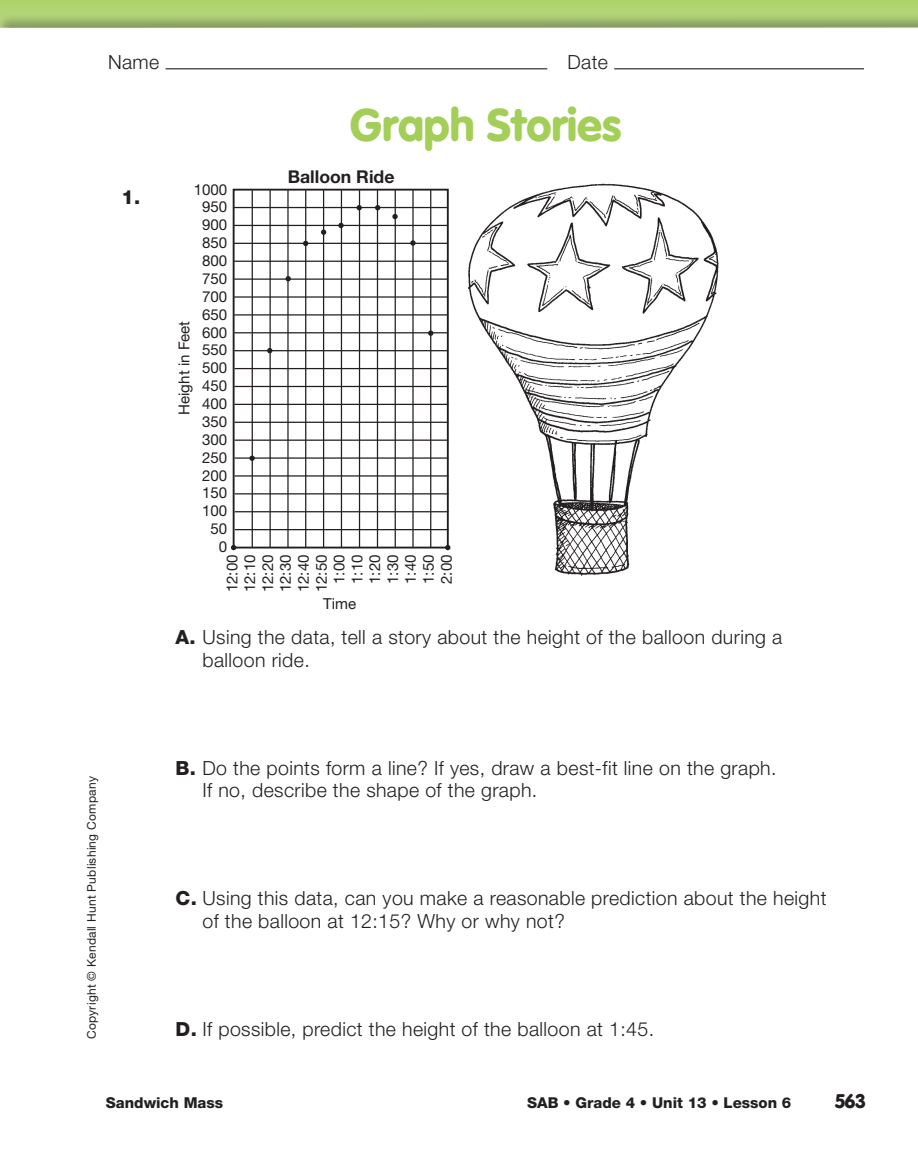
<style>
.page{position:relative;width:918px;height:1176px;background:#fff}
.page>*{position:absolute;margin:0;border:0;box-sizing:border-box;transform-origin:0 0}
.t1{font:900 45px "VAG Rounded Std";color:#a3cf59}
.t2{font:300 19.5px/22.5px "Helvetica Neue";letter-spacing:.02em;color:#231f20}
.t3{font:900 19.5px "VAG Rounded Std";color:#231f20}
.t4{font:800 19.5px "Helvetica Neue";color:#231f20}
.t5{font:700 17.7px "Helvetica Neue";color:#231f20}
.t6{font:15.15px/17.9px "Helvetica Neue";color:#231f20;text-align:center}
.t7{font:800 15px "Helvetica Neue";color:#231f20}
.t8{font:12px "Helvetica Neue";letter-spacing:.02em;color:#231f20}
.s1{font-weight:800}
</style>
<div class="page">
<div style="left:0;top:0;width:918px;height:13px;background:#afd46f"></div>
<img style="left:0;top:13px;width:918px;height:15px">
<svg style="left:165px;top:68px;width:699px;height:483px"></svg>
<hr style="left:166px;top:68px;width:381px;height:1px;background:#231f20">
<hr style="left:614px;top:68px;width:250px;height:1px;background:#231f20">
<div style="left:233px;top:189px;width:216px;height:359px;border:2px solid #231f20"></div>
<hr style="left:235px;top:511px;width:214px;height:1px;background:#231f20">
<hr style="left:270px;top:190px;width:1px;height:357px;background:#231f20">
<hr style="left:305px;top:190px;width:1px;height:357px;background:#231f20">
<hr style="left:341px;top:190px;width:1px;height:357px;background:#231f20">
<hr style="left:377px;top:190px;width:1px;height:357px;background:#231f20">
<hr style="left:412px;top:190px;width:2px;height:357px;background:#231f20">
<hr style="left:252px;top:190px;width:1px;height:357px;background:#231f20">
<hr style="left:287px;top:190px;width:2px;height:357px;background:#231f20">
<hr style="left:323px;top:190px;width:1px;height:357px;background:#231f20">
<hr style="left:359px;top:190px;width:1px;height:357px;background:#231f20">
<hr style="left:395px;top:190px;width:1px;height:357px;background:#231f20">
<svg style="left:321px;top:229px;width:5px;height:6px"></svg>
<svg style="left:338px;top:223px;width:6px;height:5px"></svg>
<svg style="left:357px;top:205px;width:5px;height:5px"></svg>
<svg style="left:375px;top:205px;width:5px;height:5px"></svg>
<svg style="left:303px;top:241px;width:5px;height:5px"></svg>
<svg style="left:267px;top:348px;width:5px;height:5px"></svg>
<svg style="left:231px;top:544px;width:5px;height:6px"></svg>
<svg style="left:249px;top:455px;width:6px;height:6px"></svg>
<hr style="left:430px;top:190px;width:1px;height:357px;background:#231f20">
<hr style="left:235px;top:493px;width:213px;height:1px;background:#231f20">
<hr style="left:235px;top:475px;width:213px;height:1px;background:#231f20">
<hr style="left:235px;top:457px;width:213px;height:1px;background:#231f20">
<hr style="left:235px;top:439px;width:213px;height:1px;background:#231f20">
<hr style="left:235px;top:421px;width:213px;height:2px;background:#231f20">
<hr style="left:234px;top:403px;width:214px;height:2px;background:#231f20">
<hr style="left:234px;top:386px;width:214px;height:1px;background:#231f20">
<hr style="left:234px;top:368px;width:214px;height:1px;background:#231f20">
<hr style="left:234px;top:350px;width:214px;height:1px;background:#231f20">
<hr style="left:234px;top:332px;width:214px;height:1px;background:#231f20">
<hr style="left:234px;top:314px;width:214px;height:1px;background:#231f20">
<hr style="left:234px;top:296px;width:214px;height:1px;background:#231f20">
<hr style="left:234px;top:278px;width:214px;height:2px;background:#231f20">
<hr style="left:234px;top:260px;width:214px;height:2px;background:#231f20">
<hr style="left:234px;top:243px;width:214px;height:1px;background:#231f20">
<hr style="left:234px;top:225px;width:214px;height:1px;background:#231f20">
<hr style="left:234px;top:207px;width:214px;height:1px;background:#231f20">
<hr style="left:235px;top:529px;width:214px;height:1px;background:#231f20">
<svg style="left:392px;top:214px;width:6px;height:5px"></svg>
<svg style="left:410px;top:240px;width:6px;height:6px"></svg>
<svg style="left:428px;top:330px;width:5px;height:6px"></svg>
<svg style="left:445px;top:544px;width:5px;height:6px"></svg>
<img style="left:453px;top:164px;width:290px;height:412px">
<p class="t2" style="left:108px;top:53px;width:53px">Name</p>
<p class="t2" style="left:567px;top:53px;width:42px">Date</p>
<p class="t4" style="left:122px;top:190px;width:20px">1.</p>
<p class="t6" style="left:194px;top:182px;width:35px">1000</p>
<p class="t6" style="left:202px;top:199px;width:27px">950</p>
<p class="t6" style="left:202px;top:217px;width:27px">900</p>
<p class="t6" style="left:202px;top:235px;width:27px">850</p>
<p class="t6" style="left:202px;top:253px;width:27px">800</p>
<p class="t6" style="left:202px;top:271px;width:27px">750</p>
<p class="t6" style="left:177px;top:415px;width:96px;rotate:-90deg">Height in Feet</p>
<p class="t6" style="left:202px;top:289px;width:27px">700</p>
<p class="t6" style="left:202px;top:307px;width:27px">650</p>
<p class="t6" style="left:202px;top:324px;width:27px">600</p>
<p class="t6" style="left:202px;top:342px;width:27px">550</p>
<p class="t6" style="left:202px;top:360px;width:27px">500</p>
<p class="t6" style="left:202px;top:378px;width:27px">450</p>
<p class="t6" style="left:202px;top:396px;width:27px">400</p>
<p class="t6" style="left:202px;top:414px;width:27px">350</p>
<p class="t6" style="left:202px;top:432px;width:27px">300</p>
<p class="t6" style="left:202px;top:449px;width:27px">250</p>
<p class="t6" style="left:202px;top:467px;width:27px">200</p>
<p class="t6" style="left:202px;top:485px;width:27px">150</p>
<p class="t6" style="left:202px;top:503px;width:27px">100</p>
<p class="t6" style="left:211px;top:521px;width:18px">50</p>
<p class="t6" style="left:219px;top:539px;width:10px">0</p>
<h1 class="t1" style="left:350px;top:106px;width:273px">Graph Stories</h1>
<p class="t5" style="left:288px;top:170px;width:108px">Balloon Ride</p>
<p class="t6" style="left:225px;top:592px;width:39px;rotate:-90deg">12:00<br>12:10<br>12:20<br>12:30<br>12:40<br>12:50<br>1:00<br>1:10<br>1:20<br>1:30<br>1:40<br>1:50</p>
<p class="t6" style="left:323px;top:595px;width:35px">Time</p>
<p class="t6" style="left:439px;top:583px;width:31px;rotate:-90deg">2:00</p>
<p class="t2" style="left:202px;top:627px;width:581px;text-indent:-27px"><span class="s1">A.</span> Using the data, tell a story about the height of the balloon during a balloon ride.</p>
<p class="t8" style="left:87px;top:1038px;width:264px;rotate:-90deg">Copyright © Kendall Hunt Publishing Company</p>
<p class="t2" style="left:202px;top:758px;width:576px;text-indent:-27px"><span class="s1">B.</span> Do the points form a line? If yes, draw a best-fit line on the graph.<br>If no, describe the shape of the graph.</p>
<p class="t2" style="left:202px;top:888px;width:626px;text-indent:-27px"><span class="s1">C.</span> Using this data, can you make a reasonable prediction about the height of the balloon at 12:15? Why or why not?</p>
<p class="t2" style="left:175px;top:1019px;width:480px"><span class="s1">D.</span> If possible, predict the height of the balloon at 1:45.</p>
<p class="t7" style="left:106px;top:1097px;width:119px">Sandwich Mass</p>
<p class="t7" style="left:527px;top:1097px;width:266px">SAB • Grade 4 • Unit 13 • Lesson 6</p>
<p class="t3" style="left:835px;top:1092px;width:32px">563</p>
</div>
